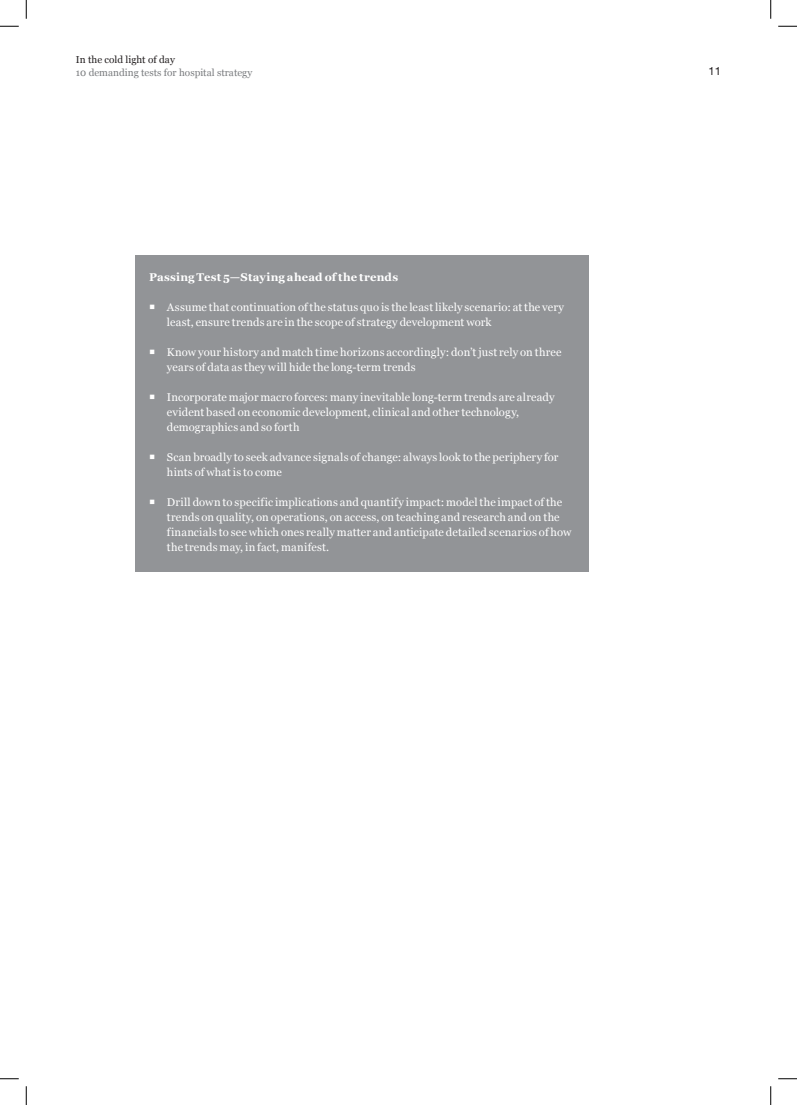
<style>
.page{position:relative;width:797px;height:1105px;background:#fff}
.page>*{position:absolute;margin:0;border:0;box-sizing:border-box;transform-origin:0 0}
.t1{font:11.25px/15px "Georgia";letter-spacing:.015em;color:#fff}
.Level_2_Sub-heading{font:700 11.25px "Georgia";letter-spacing:.02em;color:#fff}
.t2{font:11.25px "Helvetica Neue LT Std";color:#231f20}
.t3{font:10px "Georgia";color:#7a7c7f}
.t4{font:10px "Georgia";color:#231f20}
</style>
<div class="page">
<div style="left:135px;top:255px;width:453px;height:317px;background:#929497"></div>
<svg style="left:0;top:25px;width:19px;height:2px"></svg>
<svg style="left:778px;top:25px;width:19px;height:2px"></svg>
<svg style="left:0;top:1078px;width:19px;height:1px"></svg>
<svg style="left:778px;top:1078px;width:19px;height:1px"></svg>
<svg style="left:25px;top:0;width:2px;height:19px"></svg>
<svg style="left:25px;top:1086px;width:2px;height:19px"></svg>
<svg style="left:770px;top:0;width:1px;height:19px"></svg>
<svg style="left:770px;top:1086px;width:1px;height:19px"></svg>
<p class="t4" style="left:76px;top:54px;width:100px">In the cold light of day</p>
<p class="t3" style="left:76px;top:66px;width:178px">10 demanding tests for hospital strategy</p>
<p class="Level_2_Sub-heading" style="left:149px;top:270px;width:250px">Passing Test 5—Staying ahead of the trends</p>
<p class="t1" style="left:167px;top:300px;width:399px">Assume that continuation of the status quo is the least likely scenario: at the very least, ensure trends are in the scope of strategy development work</p>
<p class="t1" style="left:167px;top:345px;width:396px">Know your history and match time horizons accordingly: don’t just rely on three years of data as they will hide the long-term trends</p>
<p class="t1" style="left:167px;top:390px;width:389px">Incorporate major macro forces: many inevitable long-term trends are already evident based on economic development, clinical and other technology, demographics and so forth</p>
<p class="t1" style="left:167px;top:450px;width:393px">Scan broadly to seek advance signals of change: always look to the periphery for hints of what is to come</p>
<p class="t1" style="left:167px;top:495px;width:406px">Drill down to specific implications and quantify impact: model the impact of the trends on quality, on operations, on access, on teaching and research and on the financials to see which ones really matter and anticipate detailed scenarios of how the trends may, in fact, manifest.</p>
<p class="t2" style="left:708px;top:65px;width:14px">11</p>
</div>
